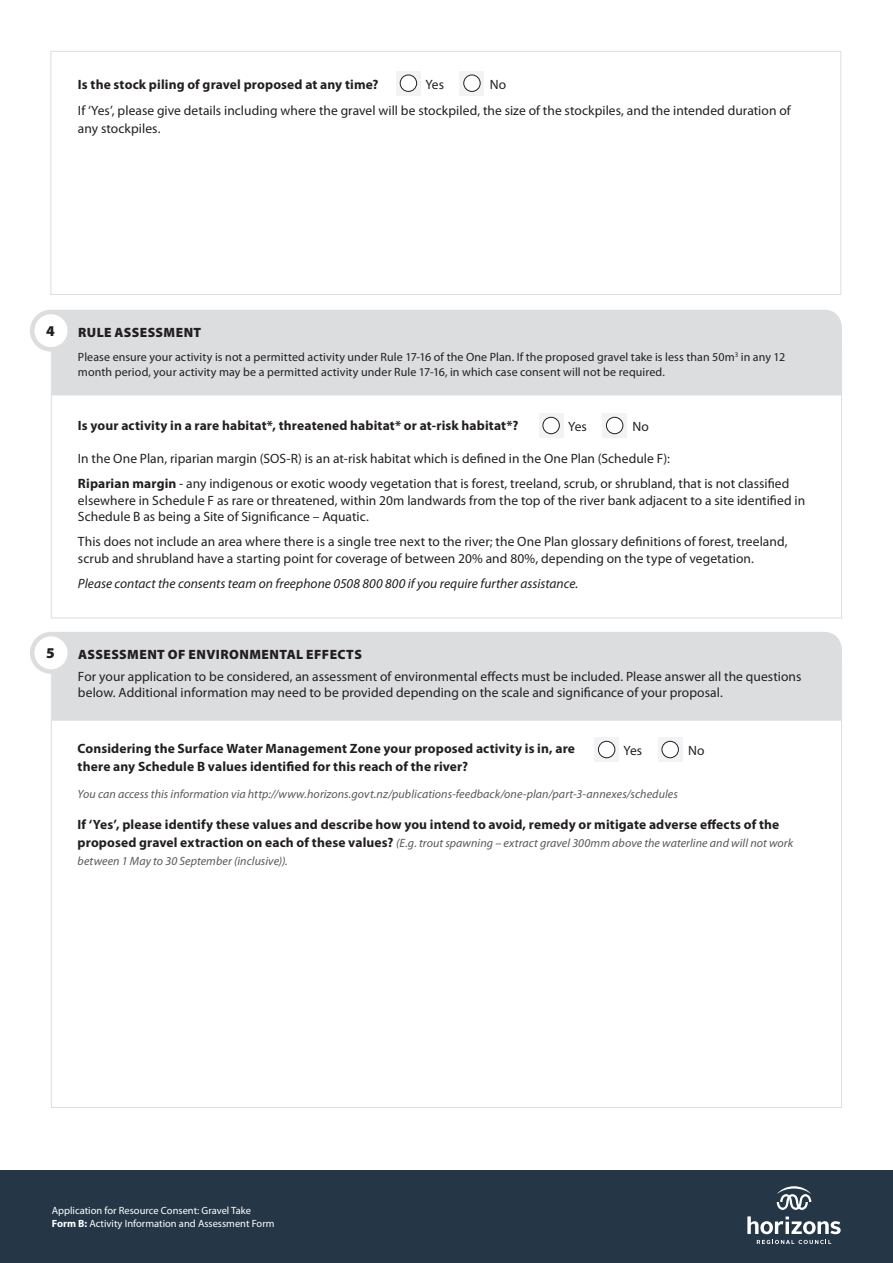
<style>
.page{position:relative;width:893px;height:1263px;background:#fff}
.page>*{position:absolute;margin:0;border:0;box-sizing:border-box;transform-origin:0 0}
.t1{font:900 15px "Myriad Pro";color:#231f20}
.t2{font:13.5px/16.5px "Myriad Pro";letter-spacing:.005em;color:#231f20}
.t3{font:700 13.5px/18px "Myriad Pro";letter-spacing:.01em;color:#231f20}
.t4{font:italic 13.5px "Myriad Pro";letter-spacing:.005em;color:#231f20}
.t5{font:900 13.5px "Myriad Pro";letter-spacing:.03em;color:#231f20}
.t6{font:italic 12px/18px "Myriad Pro";letter-spacing:.005em;color:#57585a}
.t7{font:12px/15px "Myriad Pro";letter-spacing:.01em;color:#231f20}
.t8{font:10.5px/13.5px "Myriad Pro";color:#fff}
.s1{font-weight:700}
.s2{font-weight:700;font-style:normal;font-size:13.5px;color:#231f20}
</style>
<div class="page">
<div style="left:0;top:1170px;width:893px;height:93px;background:#253646"></div>
<svg style="left:757px;top:1240px;width:74px;height:4px"></svg>
<svg style="left:747px;top:1216px;width:94px;height:18px"></svg>
<svg style="left:777px;top:1186px;width:34px;height:24px"></svg>
<div style="left:51px;top:51px;width:790px;height:244px;border:1px solid #dcdddf"></div>
<div style="left:52px;top:310px;width:790px;height:85px;background:#dcdddf"></div>
<div style="left:32px;top:312px;width:38px;height:37px;background:#fff;border-radius:50%"></div>
<div style="left:30px;top:310px;width:42px;height:42px;border:4px solid #dcdddf;border-radius:50%"></div>
<div style="left:52px;top:632px;width:790px;height:89px;background:#dcdddf"></div>
<div style="left:32px;top:634px;width:38px;height:37px;background:#fff;border-radius:50%"></div>
<div style="left:30px;top:632px;width:42px;height:42px;border:4px solid #dcdddf;border-radius:50%"></div>
<div style="left:396px;top:71px;width:25px;height:25px;background:#f2f3f4"></div>
<div style="left:400px;top:75px;width:17px;height:16px;background:#fff;border-radius:50%"></div>
<div style="left:400px;top:75px;width:17px;height:17px;border:1px solid #231f20;border-radius:50%"></div>
<div style="left:460px;top:71px;width:24px;height:25px;background:#f2f3f4"></div>
<div style="left:464px;top:75px;width:16px;height:16px;background:#fff;border-radius:50%"></div>
<div style="left:463px;top:75px;width:17px;height:17px;border:1px solid #231f20;border-radius:50%"></div>
<div style="left:539px;top:413px;width:24px;height:25px;background:#f2f3f4"></div>
<div style="left:543px;top:417px;width:16px;height:17px;background:#fff;border-radius:50%"></div>
<div style="left:543px;top:417px;width:17px;height:17px;border:1px solid #231f20;border-radius:50%"></div>
<div style="left:602px;top:413px;width:25px;height:25px;background:#f2f3f4"></div>
<div style="left:606px;top:417px;width:17px;height:17px;background:#fff;border-radius:50%"></div>
<div style="left:606px;top:417px;width:17px;height:17px;border:1px solid #231f20;border-radius:50%"></div>
<div style="left:594px;top:737px;width:25px;height:25px;background:#f2f3f4"></div>
<div style="left:598px;top:741px;width:17px;height:17px;background:#fff;border-radius:50%"></div>
<div style="left:598px;top:741px;width:17px;height:17px;border:1px solid #231f20;border-radius:50%"></div>
<div style="left:658px;top:737px;width:24px;height:25px;background:#f2f3f4"></div>
<div style="left:662px;top:741px;width:16px;height:17px;background:#fff;border-radius:50%"></div>
<div style="left:662px;top:741px;width:17px;height:17px;border:1px solid #231f20;border-radius:50%"></div>
<p class="t3" style="left:78px;top:75px;width:302px">Is the stock piling of gravel proposed at any time?</p>
<p class="t2" style="left:78px;top:102px;width:714px;line-height:18px">If ‘Yes’, please give details including where the gravel will be stockpiled, the size of the stockpiles, and the intended duration of any stockpiles.</p>
<p class="t2" style="left:425px;top:76px;width:20px">Yes</p>
<p class="t2" style="left:490px;top:76px;width:18px">No</p>
<p class="t1" style="left:46px;top:321px;width:10px">4</p>
<p class="t5" style="left:78px;top:324px;width:125px">RULE ASSESSMENT</p>
<p class="t7" style="left:78px;top:349px;width:709px">Please ensure your activity is not a permitted activity under Rule 17-16 of the One Plan. If the proposed gravel take is less than 50m<sup>3</sup> in any 12 month period, your activity may be a permitted activity under Rule 17-16, in which case consent will not be required.</p>
<p class="t3" style="left:78px;top:416px;width:442px">Is your activity in a rare habitat*, threatened habitat* or at-risk habitat*?</p>
<p class="t2" style="left:78px;top:450px;width:593px">In the One Plan, riparian margin (SOS-R) is an at-risk habitat which is defined in the One Plan (Schedule F):</p>
<p class="t2" style="left:78px;top:475px;width:729px"><span class="s1">Riparian margin</span> - any indigenous or exotic woody vegetation that is forest, treeland, scrub, or shrubland, that is not classified elsewhere in Schedule F as rare or threatened, within 20m landwards from the top of the river bank adjacent to a site identified in<br>Schedule B as being a Site of Significance – Aquatic.</p>
<p class="t2" style="left:78px;top:533px;width:711px">This does not include an area where there is a single tree next to the river; the One Plan glossary definitions of forest, treeland, scrub and shrubland have a starting point for coverage of between 20% and 80%, depending on the type of vegetation.</p>
<p class="t4" style="left:78px;top:575px;width:502px">Please contact the consents team on freephone 0508 800 800 if you require further assistance.</p>
<p class="t2" style="left:568px;top:418px;width:20px">Yes</p>
<p class="t2" style="left:633px;top:418px;width:18px">No</p>
<p class="t1" style="left:46px;top:643px;width:10px">5</p>
<p class="t5" style="left:78px;top:646px;width:285px">ASSESSMENT OF ENVIRONMENTAL EFFECTS</p>
<p class="t2" style="left:78px;top:668px;width:725px">For your application to be considered, an assessment of environmental effects must be included. Please answer all the questions below. Additional information may need to be provided depending on the scale and significance of your proposal.</p>
<p class="t3" style="left:78px;top:739px;width:499px">Considering the Surface Water Management Zone your proposed activity is in, are there any Schedule B values identified for this reach of the river?</p>
<p class="t6" style="left:78px;top:784px;width:602px">You can access this information via http://www.horizons.govt.nz/publications-feedback/one-plan/part-3-annexes/schedules</p>
<p class="t3" style="left:78px;top:814px;width:703px">If ‘Yes’, please identify these values and describe how you intend to avoid, remedy or mitigate adverse effects of the</p>
<p class="t6" style="left:78px;top:833px;width:717px"><span class="s2">proposed gravel extraction on each of these values?</span> (E.g. trout spawning – extract gravel 300mm above the waterline and will not work between 1 May to 30 September (inclusive)).</p>
<p class="t2" style="left:624px;top:742px;width:20px">Yes</p>
<p class="t2" style="left:688px;top:742px;width:18px">No</p>
<p class="t8" style="left:52px;top:1203px;width:224px">Application for Resource Consent: Gravel Take<br><span class="s1">Form B:</span> Activity Information and Assessment Form</p>
</div>
